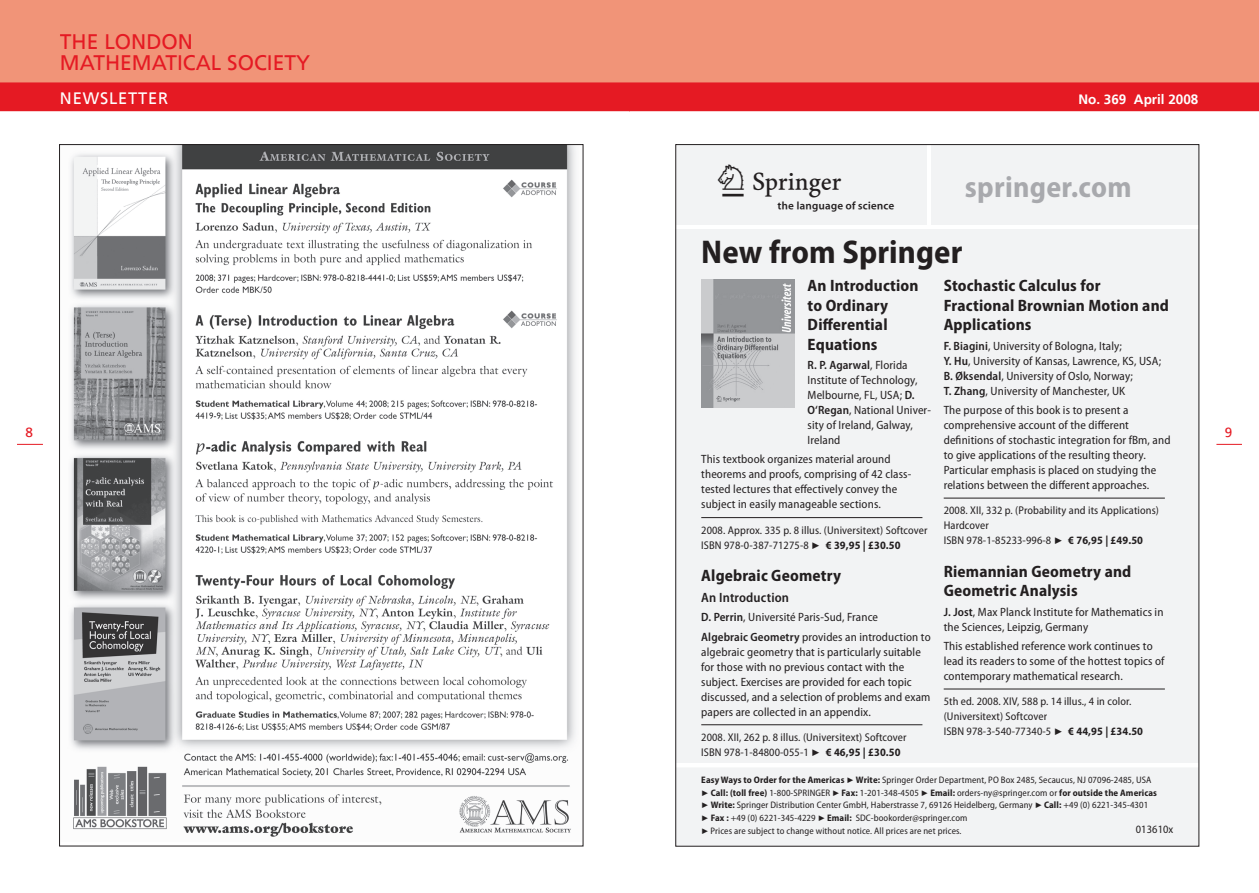
<style>
.page{position:relative;width:1259px;height:893px;background:#fff}
.page>*{position:absolute;margin:0;border:0;box-sizing:border-box;transform-origin:0 0}
.t1{font:700 semi-condensed 33px "Myriad Pro";letter-spacing:.005em;color:#231f20}
.t2{font:700 semi-condensed 30px "Myriad Pro";letter-spacing:.01em;color:#a8a9ad}
.t3{font:21px/21px "Frutiger CE";color:#e51a23}
.t4{font:700 semi-condensed 16.5px/19.5px "Myriad Pro";letter-spacing:.01em;color:#231f20}
.t5{font:16.5px "Frutiger CE";letter-spacing:.05em;color:#fff}
.t6{font:700 13.5px "Frutiger CE";color:#fff}
.t7{font:600 semi-condensed 13.5px "Myriad Pro";letter-spacing:.01em;color:#231f20}
.t8{font:semi-condensed 12px/15px "Myriad Pro";letter-spacing:.01em;color:#231f20}
.t9{font:semi-condensed 11.25px/15px "Myriad Pro";letter-spacing:.01em;color:#231f20}
.t10{font:semi-condensed 9.45px/12.8px "Myriad Pro";letter-spacing:.01em;color:#231f20}
.s1{font-family:"Springnew";font-weight:400;font-stretch:normal;font-size:45px;color:#231f20}
.s2{font-weight:600}
.s3{font-family:"S Buttons";font-stretch:normal}
.s4{font-weight:700}
</style>
<div class="page">
<div style="left:0;top:0;width:629px;height:25px;background:#f19478"></div>
<svg style="left:17px;top:444px;width:26px;height:1px"></svg>
<div style="left:629px;top:0;width:630px;height:25px;background:#f19478"></div>
<svg style="left:0;top:25px;width:1259px;height:87px;background:#ed6d5d"></svg>
<div style="left:993px;top:92px;width:207px;height:17px;border:2px solid #e51a23"></div>
<svg style="left:1216px;top:444px;width:26px;height:1px"></svg>
<img style="left:70px;top:146px;width:506px;height:691px">
<div style="left:676px;top:230px;width:523px;height:616px;background:#f2f3f4"></div>
<div style="left:931px;top:145px;width:268px;height:80px;background:#f2f3f4"></div>
<div style="left:676px;top:145px;width:250px;height:80px;background:#f2f3f4"></div>
<hr style="left:676px;top:763px;width:523px;height:4px;background:#fff">
<hr style="left:701px;top:517px;width:221px;height:1px;background:#231f20">
<hr style="left:701px;top:724px;width:221px;height:1px;background:#231f20">
<hr style="left:943px;top:498px;width:222px;height:1px;background:#231f20">
<hr style="left:943px;top:689px;width:222px;height:1px;background:#231f20">
<img style="left:701px;top:280px;width:94px;height:127px">
<h3 class="t3" style="left:60px;top:31px;width:252px">THE LONDON<br>MATHEMATICAL SOCIETY</h3>
<h3 class="t5" style="left:60px;top:88px;width:110px">NEWSLETTER</h3>
<p class="t6" style="left:1078px;top:91px;width:122px">No. 369 April 2008</p>
<h2 class="t2" style="left:722px;top:170px;width:410px"><span class="s1">ABCD</span> springer.com</h2>
<h1 class="t1" style="left:701px;top:233px;width:263px">New from Springer</h1>
<h3 class="t4" style="left:807px;top:276px;width:112px">An Introduction to Ordinary<br>Differential<br>Equations</h3>
<p class="t8" style="left:807px;top:358px;width:125px"><span class="s2">R. P. Agarwal</span>, Florida<br>Institute of Technology,<br>Melbourne, FL, USA; <span class="s2">D.<br>O‘Regan</span>, National Univer&shy;sity of Ireland, Galway,<br>Ireland</p>
<p class="t8" style="left:701px;top:452px;width:212px">This textbook organizes material around theorems and proofs, comprising of 42 class&shy;tested lectures that effectively convey the subject in easily manageable sections.</p>
<p class="t9" style="left:701px;top:523px;width:228px">2008. Approx. 335 p. 8 illus. (Universitext) Softcover<br>ISBN 978-0-387-71275-8 <span class="s3">7</span> <span class="s4">€ 39,95 | £30.50</span></p>
<h3 class="t4" style="left:701px;top:566px;width:141px">Algebraic Geometry</h3>
<p class="t7" style="left:701px;top:590px;width:89px">An Introduction</p>
<p class="t8" style="left:701px;top:608px;width:231px;line-height:19.2px"><span class="s2">D. Perrin</span>, Université Paris-Sud, France<br><span class="s2">Algebraic Geometry</span> provides an introduction to</p>
<p class="t8" style="left:701px;top:644px;width:231px">algebraic geometry that is particularly suitable for those with no previous contact with the subject. Exercises are provided for each topic discussed, and a selection of problems and exam papers are collected in an appendix.</p>
<p class="t9" style="left:701px;top:730px;width:207px">2008. XII, 262 p. 8 illus. (Universitext) Softcover<br>ISBN 978-1-84800-055-1 <span class="s3">7</span> <span class="s4">€ 46,95 | £30.50</span></p>
<h3 class="t4" style="left:943px;top:276px;width:227px">Stochastic Calculus for<br>Fractional Brownian Motion and<br>Applications</h3>
<p class="t8" style="left:943px;top:338px;width:219px"><span class="s2">F. Biagini</span>, University of Bologna, Italy;<br><span class="s2">Y. Hu</span>, University of Kansas, Lawrence, KS, USA; <span class="s2">B. Øksendal</span>, University of Oslo, Norway;<br><span class="s2">T. Zhang</span>, University of Manchester, UK</p>
<p class="t8" style="left:943px;top:403px;width:228px">The purpose of this book is to present a comprehensive account of the different definitions of stochastic integration for fBm, and to give applications of the resulting theory.<br>Particular emphasis is placed on studying the relations between the different approaches.</p>
<p class="t9" style="left:943px;top:503px;width:217px">2008. XII, 332 p. (Probability and its Applications)<br>Hardcover<br>ISBN 978-1-85233-996-8 <span class="s3">7</span> <span class="s4">€ 76,95 | £49.50</span></p>
<h3 class="t4" style="left:943px;top:562px;width:189px">Riemannian Geometry and<br>Geometric Analysis</h3>
<p class="t8" style="left:943px;top:604px;width:221px"><span class="s2">J. Jost</span>, Max Planck Institute for Mathematics in the Sciences, Leipzig, Germany</p>
<p class="t8" style="left:943px;top:638px;width:222px">This established reference work continues to lead its readers to some of the hottest topics of contemporary mathematical research.</p>
<p class="t9" style="left:943px;top:694px;width:201px">5th ed. 2008. XIV, 588 p. 14 illus., 4 in color. (Universitext) Softcover<br>ISBN 978-3-540-77340-5 <span class="s3">7</span> <span class="s4">€ 44,95 | £34.50</span></p>
<p class="t10" style="left:701px;top:773px;width:457px"><span class="s4">Easy Ways to Order for the Americas</span> <span class="s3">7</span> <span class="s4">Write:</span> Springer Order Department, PO Box 2485, Secaucus, NJ 07096-2485, USA <span class="s3">7</span> <span class="s4">Call: (toll free)</span> 1-800-SPRINGER <span class="s3">7</span> <span class="s4">Fax:</span> 1-201-348-4505 <span class="s3">7</span> <span class="s4">Email:</span> orders-ny@springer.com or <span class="s4">for outside the Americas </span><span class="s3">7</span> <span class="s4">Write:</span> Springer Distribution Center GmbH, Haberstrasse 7, 69126 Heidelberg, Germany <span class="s3">7</span> <span class="s4">Call:</span> +49 (0) 6221-345-4301<br><span class="s3">7</span> <span class="s4">Fax :</span> +49 (0) 6221-345-4229 <span class="s3">7</span> <span class="s4">Email:</span> SDC-bookorder@springer.com<br><span class="s3">7</span> Prices are subject to change without notice. All prices are net prices.</p>
<p class="t9" style="left:1135px;top:822px;width:39px">013610x</p>
</div>
